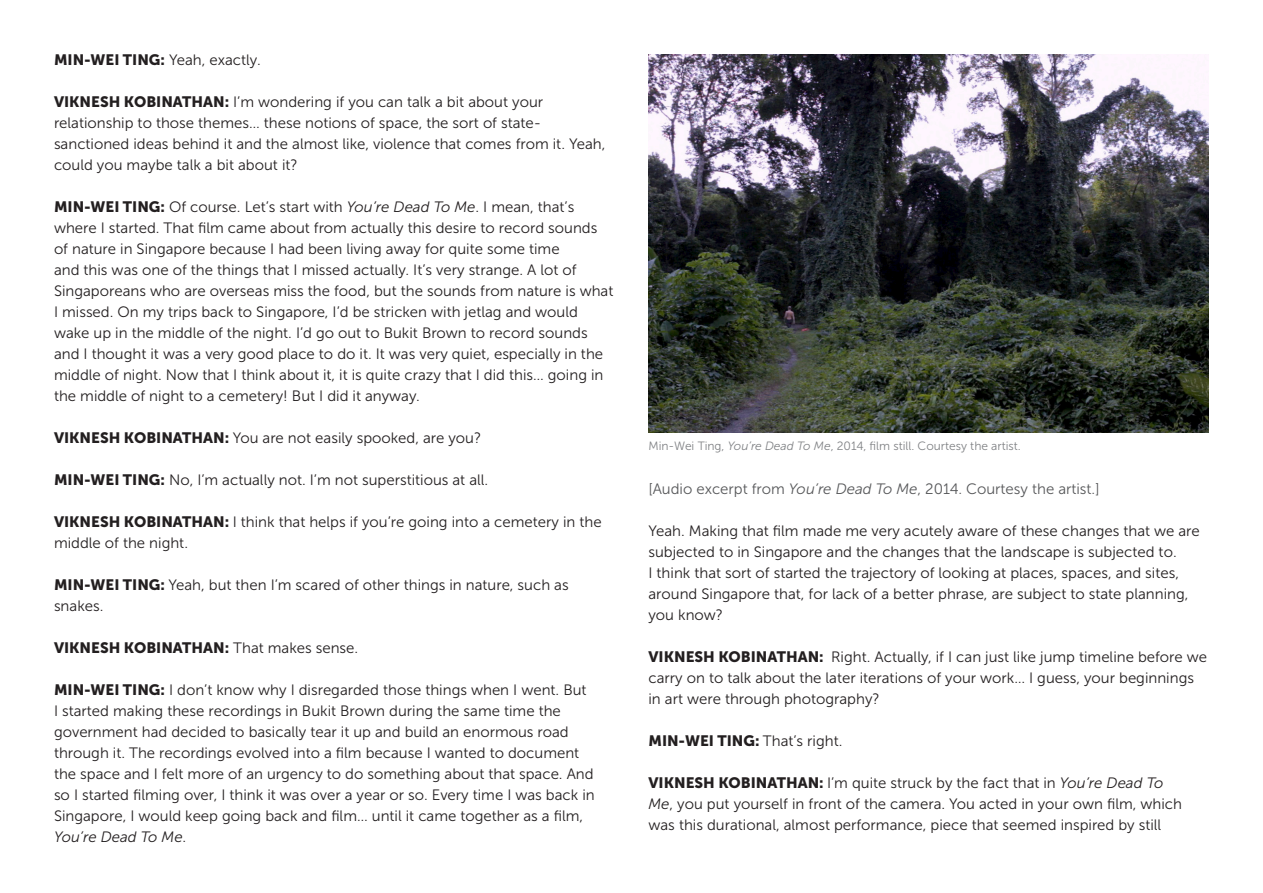
<style>
.page{position:relative;width:1263px;height:893px;background:#fff}
.page>*{position:absolute;margin:0;border:0;box-sizing:border-box;transform-origin:0 0}
.t1{font:15px/21px "Museo Sans 300";color:#231f20}
.t2{font:15px "Museo Sans 900";color:#231f20}
.t3{font:15px "Museo Sans 300";color:#57585a}
.t4{font:12px "Museo Sans 300";color:#808285}
.s1{font-family:"Museo Sans 900"}
.s2{font-style:italic}
.s3{font-family:"Museo Sans 300"}
</style>
<div class="page">
<img style="left:648px;top:54px;width:561px;height:379px">
<p class="t1" style="left:54px;top:50px;width:208px"><span class="s1">MIN-WEI TING:</span> Yeah, exactly.</p>
<p class="t1" style="left:54px;top:92px;width:553px"><span class="s1">VIKNESH KOBINATHAN:</span> I’m wondering if you can talk a bit about your relationship to those themes… these notions of space, the sort of state&shy;sanctioned ideas behind it and the almost like, violence that comes from it. Yeah, could you maybe talk a bit about it?</p>
<p class="t1" style="left:54px;top:197px;width:561px"><span class="s1">MIN-WEI TING:</span> Of course. Let’s start with <span class="s2">You’re Dead To Me</span>. I mean, that’s where I started. That film came about from actually this desire to record sounds of nature in Singapore because I had been living away for quite some time<br>and this was one of the things that I missed actually. It’s very strange. A lot of Singaporeans who are overseas miss the food, but the sounds from nature is what I missed. On my trips back to Singapore, I’d be stricken with jetlag and would wake up in the middle of the night. I’d go out to Bukit Brown to record sounds and I thought it was a very good place to do it. It was very quiet, especially in the middle of night. Now that I think about it, it is quite crazy that I did this… going in the middle of night to a cemetery! But I did it anyway.</p>
<p class="t1" style="left:54px;top:428px;width:429px"><span class="s1">VIKNESH KOBINATHAN:</span> You are not easily spooked, are you?</p>
<p class="t1" style="left:54px;top:470px;width:436px"><span class="s1">MIN-WEI TING:</span> No, I’m actually not. I’m not superstitious at all.</p>
<p class="t1" style="left:54px;top:512px;width:549px"><span class="s1">VIKNESH KOBINATHAN:</span> I think that helps if you’re going into a cemetery in the middle of the night.</p>
<p class="t1" style="left:54px;top:575px;width:516px"><span class="s1">MIN-WEI TING:</span> Yeah, but then I’m scared of other things in nature, such as snakes.</p>
<p class="t2" style="left:54px;top:639px;width:306px">VIKNESH KOBINATHAN: <span class="s3">That makes sense.</span></p>
<p class="t1" style="left:54px;top:680px;width:542px"><span class="s1">MIN-WEI TING:</span> I don’t know why I disregarded those things when I went. But<br>I started making these recordings in Bukit Brown during the same time the government had decided to basically tear it up and build an enormous road through it. The recordings evolved into a film because I wanted to document the space and I felt more of an urgency to do something about that space. And so I started filming over, I think it was over a year or so. Every time I was back in Singapore, I would keep going back and film… until it came together as a film, <span class="s2">You’re Dead To Me</span>.</p>
<p class="t4" style="left:648px;top:439px;width:374px">Min-Wei Ting, <span class="s2">You’re Dead To Me</span>, 2014, film still. Courtesy the artist.</p>
<p class="t3" style="left:648px;top:481px;width:453px">[Audio excerpt from <span class="s2">You’re Dead To Me</span>, 2014. Courtesy the artist.]</p>
<p class="t1" style="left:648px;top:521px;width:553px">Yeah. Making that film made me very acutely aware of these changes that we are subjected to in Singapore and the changes that the landscape is subjected to.<br>I think that sort of started the trajectory of looking at places, spaces, and sites, around Singapore that, for lack of a better phrase, are subject to state planning, you know?</p>
<p class="t1" style="left:648px;top:647px;width:560px"><span class="s1">VIKNESH KOBINATHAN:</span> Right. Actually, if I can just like jump timeline before we carry on to talk about the later iterations of your work… I guess, your beginnings in art were through photography?</p>
<p class="t2" style="left:648px;top:732px;width:195px">MIN-WEI TING: <span class="s3">That’s right.</span></p>
<p class="t1" style="left:648px;top:773px;width:535px"><span class="s1">VIKNESH KOBINATHAN:</span> I’m quite struck by the fact that in <span class="s2">You’re Dead To<br>Me</span>, you put yourself in front of the camera. You acted in your own film, which was this durational, almost performance, piece that seemed inspired by still</p>
</div>
